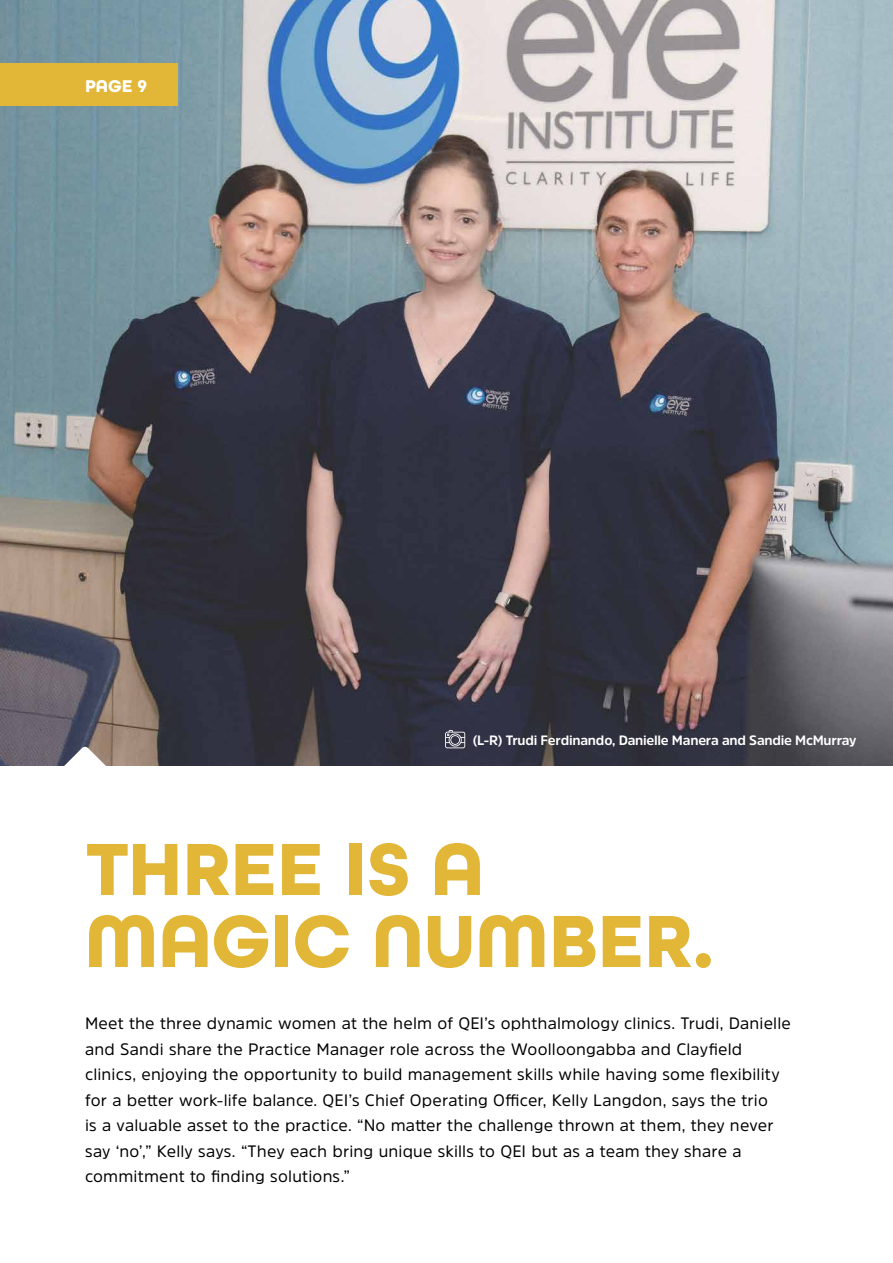
<style>
.page{position:relative;width:893px;height:1263px;background:#fff}
.page>*{position:absolute;margin:0;border:0;box-sizing:border-box;transform-origin:0 0}
.t1{font:700 78px/72px "All Round Gothic";color:#e2b636}
.t2{font:700 18px "All Round Gothic";color:#fff}
.t3{font:16.5px/25.5px "Amsi Pro";letter-spacing:.01em;color:#000}
.t4{font:700 13.5px "Amsi Pro";letter-spacing:-.015em;color:#fff}
</style>
<div class="page">
<img style="left:0;top:0;width:893px;height:765px">
<div style="left:0;top:64px;width:178px;height:42px;background:#e2b636"></div>
<svg style="left:63px;top:746px;width:44px;height:20px"></svg>
<svg style="left:445px;top:730px;width:20px;height:18px"></svg>
<p class="t2" style="left:85px;top:75px;width:63px">PAGE 9</p>
<p class="t4" style="left:472px;top:731px;width:386px">(L-R) Trudi Ferdinando, Danielle Manera and Sandie McMurray</p>
<h1 class="t1" style="left:85px;top:834px;width:630px">THREE IS A<br>MAGIC NUMBER.</h1>
<p class="t3" style="left:85px;top:1010px;width:707px">Meet the three dynamic women at the helm of QEI’s ophthalmology clinics. Trudi, Danielle and Sandi share the Practice Manager role across the Woolloongabba and Clayfield clinics, enjoying the opportunity to build management skills while having some flexibility for a better work-life balance. QEI’s Chief Operating Officer, Kelly Langdon, says the trio<br>is a valuable asset to the practice. “No matter the challenge thrown at them, they never say ‘no’,” Kelly says. “They each bring unique skills to QEI but as a team they share a commitment to finding solutions.”</p>
</div>
